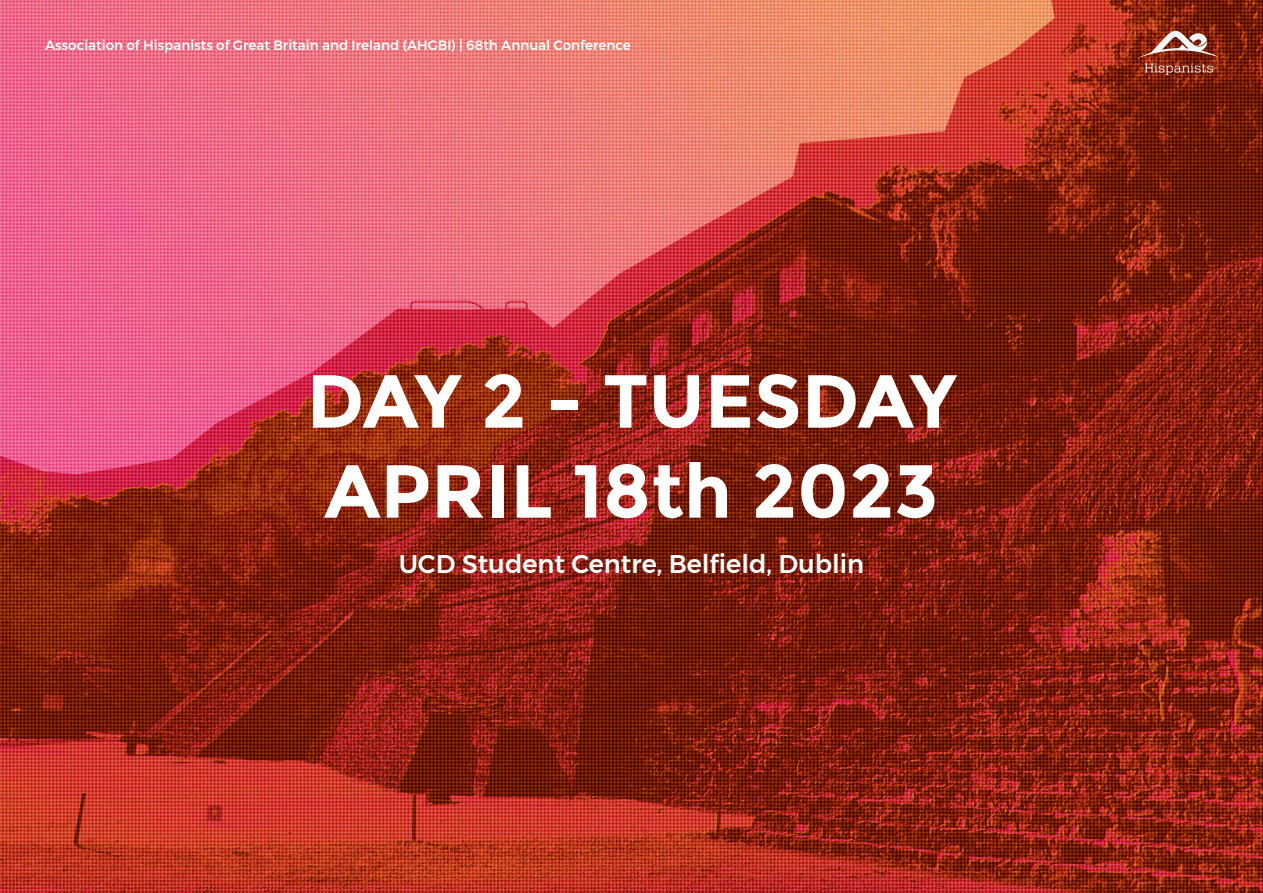
<style>
.page{position:relative;width:1263px;height:893px;background:#fff}
.page>*{position:absolute;margin:0;border:0;box-sizing:border-box;transform-origin:0 0}
.t1{font:700 75px "Montserrat";color:#fff}
.t2{font:500 25.5px "Montserrat";color:#fff}
.t3{font:500 13.5px "Montserrat";color:#fff}
</style>
<div class="page">
<img style="left:0;top:0;width:1263px;height:893px">
<svg style="left:1140px;top:31px;width:78px;height:26px"></svg>
<svg style="left:1144px;top:63px;width:69px;height:12px"></svg>
<p class="t3" style="left:45px;top:35px;width:587px">Association of Hispanists of Great Britain and Ireland (AHGBI) | 68th Annual Conference</p>
<p class="t1" style="left:307px;top:357px;width:651px">DAY 2 - TUESDAY</p>
<p class="t1" style="left:324px;top:447px;width:616px">APRIL 18th 2023</p>
<p class="t2" style="left:399px;top:544px;width:467px">UCD Student Centre, Belfield, Dublin</p>
</div>
